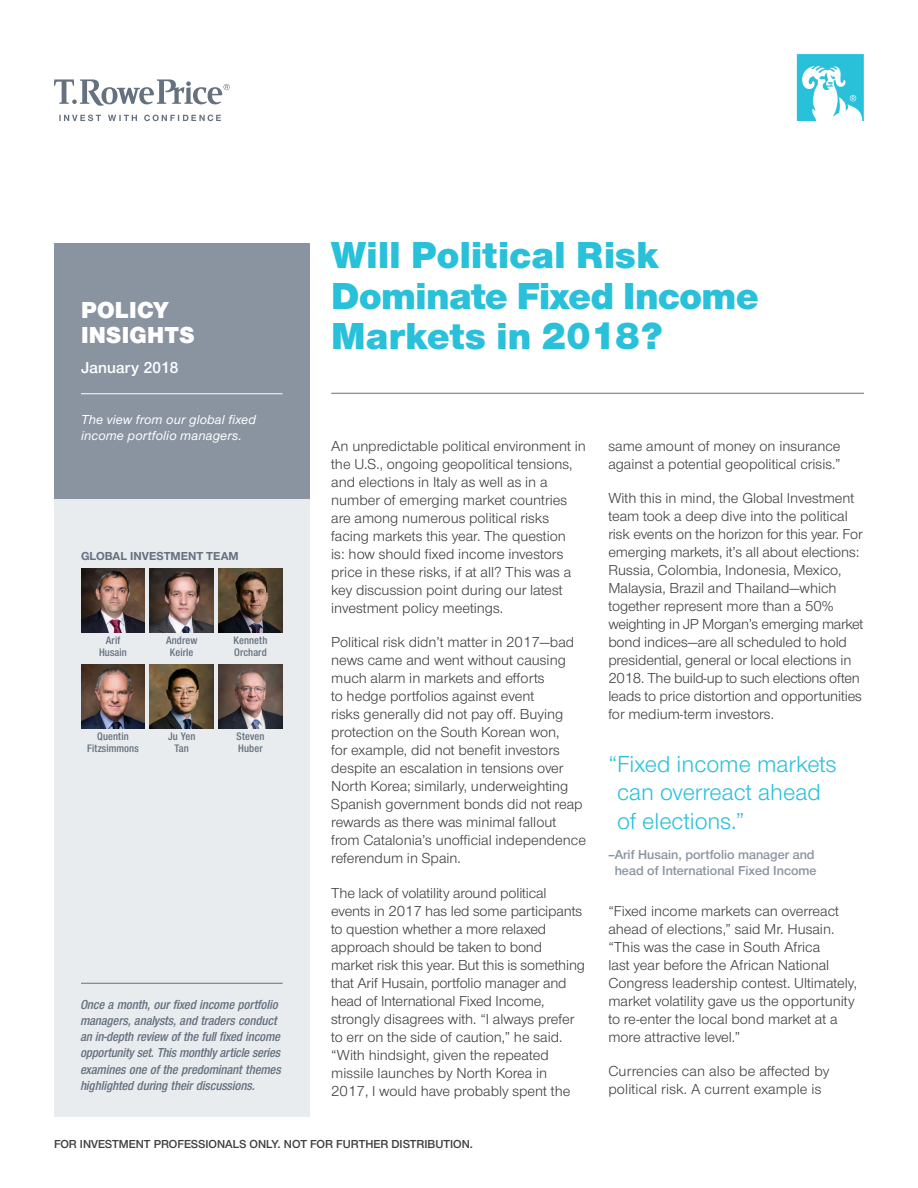
<style>
.page{position:relative;width:918px;height:1188px;background:#fff}
.page>*{position:absolute;margin:0;border:0;box-sizing:border-box;transform-origin:0 0}
.t1{font:900 39px/40.5px "Nimbus Sans Novus";letter-spacing:.01em;color:#29c0da}
.t2{font:24px/28.8px "Nimbus Sans Novus";color:#29c0da}
.t3{font:900 24px/25.5px "Nimbus Sans Novus";letter-spacing:.01em;color:#fff}
.t4{font:600 16.5px "Nimbus Sans Novus";letter-spacing:.01em;color:#fff}
.t5{font:15px/18px "Nimbus Sans Novus";color:#3e3e3f}
.t6{font:italic 600 13.5px/16.2px "Nimbus Sans Novus Cond";color:#65717f}
.t7{font:600 13.5px/16.2px "Nimbus Sans Novus";color:#8a94a0;text-align:center}
.t8{font:italic 500 13.5px/16.2px "Nimbus Sans Novus";letter-spacing:.01em;color:#fff}
.t9{font:600 12px "Nimbus Sans Novus";color:#3e3e3f}
.t10{font:700 12px "Nimbus Sans Novus";color:#65717f}
.t11{font:600 11.25px/12px "Nimbus Sans Novus Cond";letter-spacing:.01em;color:#65717f;text-align:center}
</style>
<div class="page">
<svg style="left:59px;top:115px;width:162px;height:6px"></svg>
<svg style="left:54px;top:79px;width:176px;height:27px"></svg>
<svg style="left:797px;top:54px;width:67px;height:67px"></svg>
<div style="left:54px;top:243px;width:256px;height:874px;background:#e9ecef"></div>
<div style="left:54px;top:243px;width:256px;height:256px;background:#8a94a0"></div>
<hr style="left:81px;top:393px;width:202px;height:1px;background:#fff">
<hr style="left:331px;top:393px;width:533px;height:1px;background:#65717f">
<img style="left:81px;top:568px;width:64px;height:64px">
<img style="left:150px;top:568px;width:63px;height:64px">
<img style="left:219px;top:568px;width:63px;height:64px">
<img style="left:81px;top:665px;width:64px;height:64px">
<img style="left:150px;top:665px;width:64px;height:64px">
<img style="left:219px;top:665px;width:63px;height:64px">
<hr style="left:81px;top:983px;width:202px;height:1px;background:#65717f">
<h2 class="t3" style="left:81px;top:295px;width:115px">POLICY<br>INSIGHTS</h2>
<p class="t4" style="left:81px;top:357px;width:99px">January 2018</p>
<p class="t8" style="left:81px;top:411px;width:176px">The view from our global fixed income portfolio managers.</p>
<p class="t10" style="left:81px;top:547px;width:159px">GLOBAL INVESTMENT TEAM</p>
<p class="t11" style="left:99px;top:634px;width:29px">Arif<br>Husain</p>
<p class="t11" style="left:166px;top:634px;width:33px">Andrew<br>Keirle</p>
<p class="t11" style="left:234px;top:634px;width:35px;text-align:left">Kenneth<br>Orchard</p>
<p class="t11" style="left:87px;top:730px;width:53px">Quentin<br>Fitzsimmons</p>
<p class="t11" style="left:168px;top:730px;width:29px">Ju Yen<br>Tan</p>
<p class="t11" style="left:237px;top:730px;width:29px;text-align:left">Steven<br>Huber</p>
<p class="t6" style="left:81px;top:996px;width:202px">Once a month, our fixed income portfolio managers, analysts, and traders conduct an in-depth review of the full fixed income opportunity set. This monthly article series examines one of the predominant themes highlighted during their discussions.</p>
<h1 class="t1" style="left:331px;top:232px;width:429px">Will Political Risk<br>Dominate Fixed Income<br>Markets in 2018?</h1>
<p class="t5" style="left:331px;top:436px;width:256px">An unpredictable political environment in the U.S., ongoing geopolitical tensions, and elections in Italy as well as in a number of emerging market countries are among numerous political risks facing markets this year. The question<br>is: how should fixed income investors price in these risks, if at all? This was a key discussion point during our latest investment policy meetings.</p>
<p class="t5" style="left:331px;top:633px;width:256px">Political risk didn’t matter in 2017—bad news came and went without causing much alarm in markets and efforts<br>to hedge portfolios against event<br>risks generally did not pay off. Buying protection on the South Korean won,<br>for example, did not benefit investors despite an escalation in tensions over North Korea; similarly, underweighting Spanish government bonds did not reap rewards as there was minimal fallout from Catalonia’s unofficial independence referendum in Spain.</p>
<p class="t5" style="left:331px;top:883px;width:255px">The lack of volatility around political events in 2017 has led some participants to question whether a more relaxed approach should be taken to bond market risk this year. But this is something that Arif Husain, portfolio manager and head of International Fixed Income, strongly disagrees with. “I always prefer to err on the side of caution,” he said. “With hindsight, given the repeated missile launches by North Korea in 2017, I would have probably spent the</p>
<p class="t5" style="left:608px;top:436px;width:234px">same amount of money on insurance against a potential geopolitical crisis.”</p>
<p class="t5" style="left:608px;top:489px;width:257px">With this in mind, the Global Investment team took a deep dive into the political risk events on the horizon for this year. For emerging markets, it’s all about elections:<br>Russia, Colombia, Indonesia, Mexico, Malaysia, Brazil and Thailand―which together represent more than a 50% weighting in JP Morgan’s emerging market bond indices―are all scheduled to hold presidential, general or local elections in 2018. The build-up to such elections often leads to price distortion and opportunities for medium-term investors.</p>
<h2 class="t2" style="left:617px;top:749px;width:221px;text-indent:-9px">“Fixed income markets can overreact ahead of elections.”</h2>
<p class="t7" style="left:608px;top:846px;width:210px">–Arif Husain, portfolio manager and head of International Fixed Income</p>
<p class="t5" style="left:608px;top:901px;width:250px">“Fixed income markets can overreact ahead of elections,” said Mr. Husain. “This was the case in South Africa<br>last year before the African National Congress leadership contest. Ultimately, market volatility gave us the opportunity to re-enter the local bond market at a more attractive level.”</p>
<p class="t5" style="left:608px;top:1062px;width:222px">Currencies can also be affected by political risk. A current example is</p>
<p class="t9" style="left:54px;top:1136px;width:421px">FOR INVESTMENT PROFESSIONALS ONLY. NOT FOR FURTHER DISTRIBUTION.</p>
</div>
